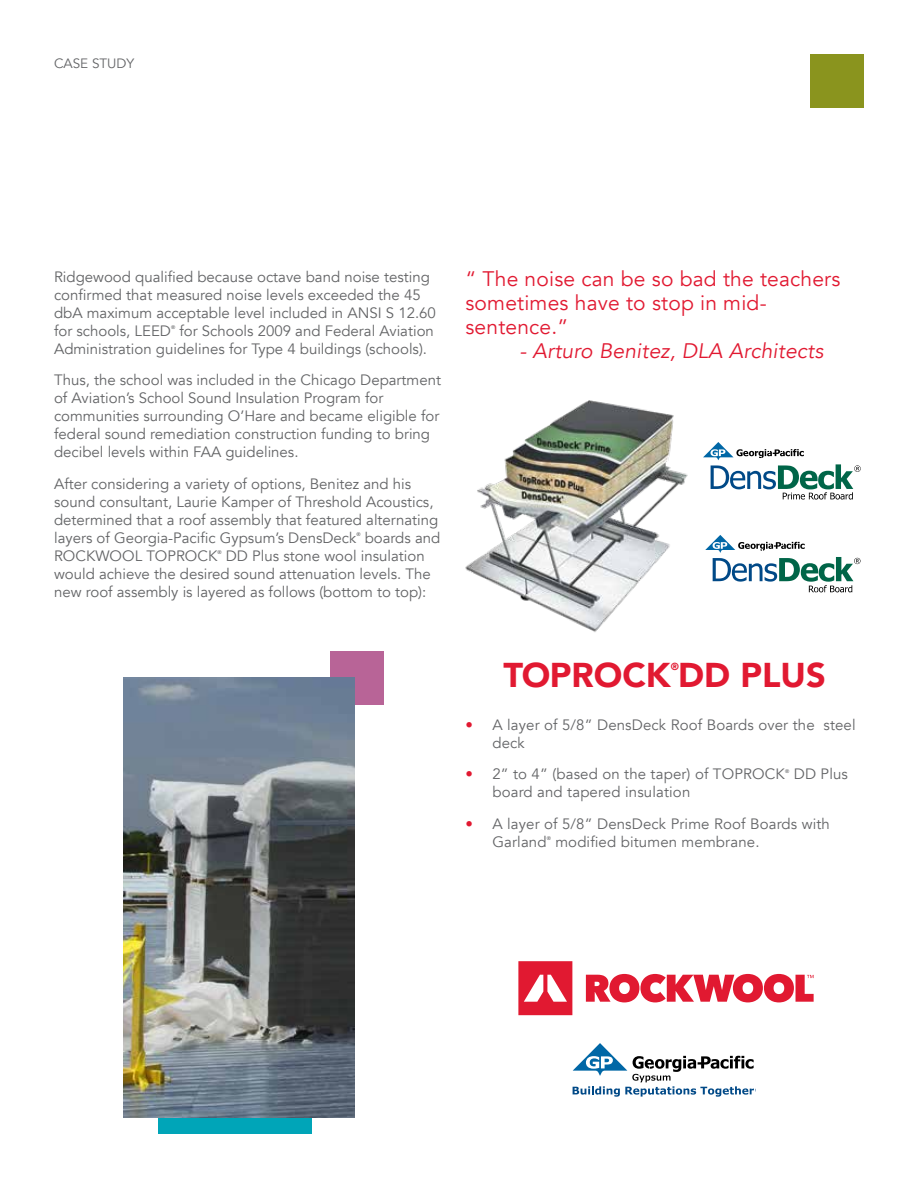
<style>
.page{position:relative;width:918px;height:1188px;background:#fff}
.page>*{position:absolute;margin:0;border:0;box-sizing:border-box;transform-origin:0 0}
.t1{font:900 34.35px "Avenir";color:#e11931}
.t2{font:21px/24px "Avenir";letter-spacing:.01em;color:#e11931}
.t3{font:italic 21px "Avenir";letter-spacing:.01em;color:#e11931}
.t4{font:15px/18px "Avenir";color:#636466}
.t5{font:13.5px "Avenir";color:#636466}
.t6{font:900 10.2px "Avenir";color:#e11931}
.t7{font:500 5.25px "Avenir";color:#636466}
.s1{color:#e11931}
</style>
<div class="page">
<div style="left:330px;top:651px;width:54px;height:54px;background:#b86497"></div>
<div style="left:810px;top:54px;width:54px;height:54px;background:#8a941e"></div>
<img style="left:465px;top:400px;width:223px;height:232px">
<svg style="left:703px;top:442px;width:158px;height:58px"></svg>
<svg style="left:705px;top:535px;width:156px;height:57px"></svg>
<svg style="left:573px;top:1043px;width:183px;height:54px"></svg>
<div style="left:158px;top:1111px;width:153px;height:23px;background:#00a5b8"></div>
<svg style="left:518px;top:961px;width:54px;height:54px"></svg>
<svg style="left:586px;top:974px;width:228px;height:28px"></svg>
<img style="left:124px;top:677px;width:230px;height:441px">
<p class="t5" style="left:54px;top:55px;width:82px">CASE STUDY</p>
<p class="t4" style="left:54px;top:268px;width:383px">Ridgewood qualified because octave band noise testing confirmed that measured noise levels exceeded the 45 dbA maximum acceptable level included in ANSI S 12.60 for schools, LEED</p>
<p class="t4" style="left:54px;top:322px;width:381px;text-indent:125px">for Schools 2009 and Federal Aviation<br>Administration guidelines for Type 4 buildings (schools).</p>
<p class="t4" style="left:54px;top:371px;width:388px">Thus, the school was included in the Chicago Department of Aviation’s School Sound Insulation Program for communities surrounding O’Hare and became eligible for federal sound remediation construction funding to bring decibel levels within FAA guidelines.</p>
<p class="t4" style="left:54px;top:475px;width:386px">After considering a variety of options, Benitez and his sound consultant, Laurie Kamper of Threshold Acoustics, determined that a roof assembly that featured alternating layers of Georgia-Pacific Gypsum’s DensDeck</p>
<p class="t7" style="left:171px;top:323px;width:6px">®</p>
<p class="t7" style="left:356px;top:530px;width:6px">®</p>
<p class="t4" style="left:365px;top:529px;width:77px">boards and</p>
<p class="t4" style="left:54px;top:547px;width:378px;text-indent:172px">DD Plus stone wool insulation would achieve the desired sound attenuation levels. The new roof assembly is layered as follows (bottom to top):</p>
<p class="t4" style="left:54px;top:547px;width:165px">ROCKWOOL TOPROCK</p>
<p class="t7" style="left:217px;top:548px;width:6px">®</p>
<h2 class="t2" style="left:465px;top:267px;width:376px">“ The noise can be so bad the teachers sometimes have to stop in mid&shy;sentence.”</h2>
<h2 class="t3" style="left:519px;top:338px;width:305px">- Arturo Benitez, DLA Architects</h2>
<h1 class="t1" style="left:504px;top:646px;width:324px">TOPROCK DD PLUS</h1>
<p class="t6" style="left:671px;top:658px;width:10px">®</p>
<p class="t4" style="left:492px;top:716px;width:365px;text-indent:-27px"><span class="s1">•</span> A layer of 5/8” DensDeck Roof Boards over the steel deck</p>
<p class="t4" style="left:465px;top:766px;width:321px"><span class="s1">•</span> 2” to 4” (based on the taper) of TOPROCK</p>
<p class="t7" style="left:785px;top:766px;width:6px">®</p>
<p class="t4" style="left:794px;top:766px;width:56px">DD Plus</p>
<p class="t4" style="left:492px;top:784px;width:199px">board and tapered insulation</p>
<p class="t4" style="left:492px;top:815px;width:339px;text-indent:-27px"><span class="s1">•</span> A layer of 5/8” DensDeck Prime Roof Boards with<br>Garland</p>
<p class="t7" style="left:547px;top:834px;width:6px">®</p>
<p class="t4" style="left:555px;top:833px;width:206px">modified bitumen membrane.</p>
</div>
